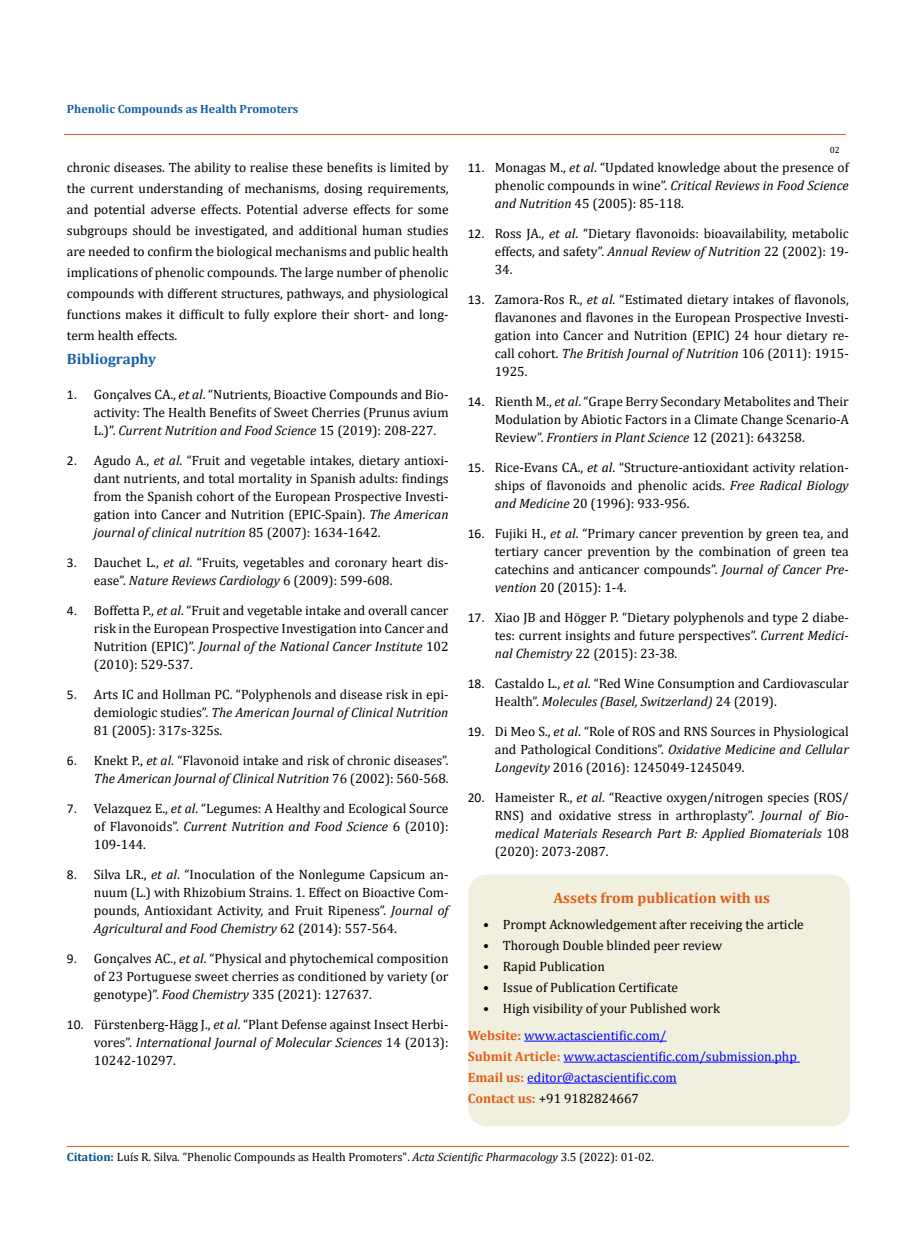
<style>
.page{position:relative;width:917px;height:1242px;background:#fff}
.page>*{position:absolute;margin:0;border:0;box-sizing:border-box;transform-origin:0 0}
.t1{font:700 15px "Cambria";color:#e05d1a}
.t2{font:700 15px "Cambria";color:#1560a6}
.t3{font:13.5px/18px "Cambria";color:#000;text-align:justify}
.t4{font:13.5px/21px "Cambria";color:#00f}
.t5{font:12px "Cambria";color:#000}
.t6{font:700 12px "Cambria";color:#1560a6}
.t7{font:9px "Cambria";color:#000}
.s1{font-family:"Calibri"}
.s2{font-style:italic}
.s3{font-weight:700;color:#e05d1a}
.s4{color:#000}
.s5{font-weight:700;color:#035089}
</style>
<div class="page">
<div style="left:469px;top:875px;width:380px;height:251px;background:#f1f0de;border-radius:18px"></div>
<div style="left:468px;top:875px;width:382px;height:252px;border:2px solid #f1f0de;border-radius:18px"></div>
<hr style="left:524px;top:1041px;width:142px;height:1px;background:#00f">
<hr style="left:563px;top:1062px;width:236px;height:1px;background:#00f">
<hr style="left:527px;top:1083px;width:150px;height:1px;background:#00f">
<hr style="left:64px;top:135px;width:781px;height:1px;background:#e05d1a">
<hr style="left:67px;top:1146px;width:781px;height:1px;background:#e05d1a">
<p class="t6" style="left:67px;top:100px;width:233px">Phenolic Compounds as Health Promoters</p>
<p class="t3" style="left:67px;top:157px;width:383px;line-height:21px">chronic diseases. The ability to realise these benefits is limited by the current understanding of mechanisms, dosing requirements, and potential adverse effects. Potential adverse effects for some subgroups should be investigated, and additional human studies are needed to confirm the biological mechanisms and public health implications of phenolic compounds. The large number of phenolic compounds with different structures, pathways, and physiological functions makes it difficult to fully explore their short- and long&shy;term health effects.</p>
<p class="t2" style="left:67px;top:348px;width:91px">Bibliography</p>
<p class="t3" style="left:94px;top:385px;width:356px;text-indent:-27px"><span class="s1">1.</span> Gonçalves CA., <span class="s2">et al</span>. “Nutrients, Bioactive Compounds and Bio&shy;activity: The Health Benefits of Sweet Cherries (Prunus avium L.)”. <span class="s2">Current Nutrition and Food Science</span> 15 (2019): 208-227.</p>
<p class="t3" style="left:94px;top:451px;width:356px;text-indent:-27px"><span class="s1">2.</span> Agudo A., <span class="s2">et al</span>. “Fruit and vegetable intakes, dietary antioxi&shy;dant nutrients, and total mortality in Spanish adults: findings from the Spanish cohort of the European Prospective Investi&shy;gation into Cancer and Nutrition (EPIC-Spain). <span class="s2">The American journal of clinical nutrition</span> 85 (2007): 1634-1642.</p>
<p class="t3" style="left:94px;top:553px;width:356px;text-indent:-27px"><span class="s1">3.</span> Dauchet L., <span class="s2">et al</span>. “Fruits, vegetables and coronary heart dis&shy;ease”. <span class="s2">Nature Reviews Cardiology</span> 6 (2009): 599-608.</p>
<p class="t3" style="left:94px;top:601px;width:356px;text-indent:-27px"><span class="s1">4.</span> Boffetta P., <span class="s2">et al</span>. “Fruit and vegetable intake and overall cancer risk in the European Prospective Investigation into Cancer and Nutrition (EPIC)”. <span class="s2">Journal of the National Cancer Institute</span> 102 (2010): 529-537.</p>
<p class="t3" style="left:94px;top:685px;width:356px;text-indent:-27px"><span class="s1">5.</span> Arts IC and Hollman PC. “Polyphenols and disease risk in epi&shy;demiologic studies”. <span class="s2">The American Journal of Clinical Nutrition </span>81 (2005): 317s-325s.</p>
<p class="t3" style="left:67px;top:751px;width:383px;text-align:right"><span class="s1">6.</span> Knekt P., <span class="s2">et al</span>. “Flavonoid intake and risk of chronic diseases”.<br><span class="s2">The American Journal of Clinical Nutrition</span> 76 (2002): 560-568.</p>
<p class="t3" style="left:94px;top:799px;width:356px;text-indent:-27px"><span class="s1">7.</span> Velazquez E., <span class="s2">et al</span>. “Legumes: A Healthy and Ecological Source of Flavonoids”. <span class="s2">Current Nutrition and Food Science</span> 6 (2010):<br>109-144.</p>
<p class="t3" style="left:94px;top:865px;width:356px;text-indent:-27px"><span class="s1">8.</span> Silva LR., <span class="s2">et al</span>. “Inoculation of the Nonlegume Capsicum an&shy;nuum (L.) with Rhizobium Strains. 1. Effect on Bioactive Com&shy;pounds, Antioxidant Activity, and Fruit Ripeness”. <span class="s2">Journal of Agricultural and Food Chemistry</span> 62 (2014): 557-564.</p>
<p class="t3" style="left:94px;top:949px;width:356px;text-indent:-27px"><span class="s1">9.</span> Gonçalves AC., <span class="s2">et al</span>. “Physical and phytochemical composition of 23 Portuguese sweet cherries as conditioned by variety (or genotype)”. <span class="s2">Food Chemistry</span> 335 (2021): 127637.</p>
<p class="t3" style="left:94px;top:1015px;width:356px;text-indent:-27px"><span class="s1">10.</span> Fürstenberg-Hägg J., <span class="s2">et al</span>. “Plant Defense against Insect Herbi&shy;vores”. <span class="s2">International Journal of Molecular Sciences</span> 14 (2013):<br>10242-10297.</p>
<p class="t7" style="left:829px;top:145px;width:11px">02</p>
<p class="t3" style="left:495px;top:159px;width:355px;text-indent:-27px"><span class="s1">11.</span> Monagas M., <span class="s2">et al</span>. “Updated knowledge about the presence of phenolic compounds in wine”. <span class="s2">Critical Reviews in Food Science and Nutrition</span> 45 (2005): 85-118.</p>
<p class="t3" style="left:495px;top:225px;width:355px;text-indent:-27px"><span class="s1">12.</span> Ross JA., <span class="s2">et al</span>. “Dietary flavonoids: bioavailability, metabolic effects, and safety”. <span class="s2">Annual Review of Nutrition</span> 22 (2002): 19- 34.</p>
<p class="t3" style="left:495px;top:291px;width:355px;text-indent:-27px"><span class="s1">13.</span> Zamora-Ros R., <span class="s2">et al</span>. “Estimated dietary intakes of flavonols, flavanones and flavones in the European Prospective Investi&shy;gation into Cancer and Nutrition (EPIC) 24 hour dietary re&shy;call cohort. <span class="s2">The British Journal of Nutrition</span> 106 (2011): 1915- 1925.</p>
<p class="t3" style="left:495px;top:393px;width:355px;text-indent:-27px"><span class="s1">14.</span> Rienth M., <span class="s2">et al</span>. “Grape Berry Secondary Metabolites and Their Modulation by Abiotic Factors in a Climate Change Scenario-A Review”. <span class="s2">Frontiers in Plant Science</span> 12 (2021): 643258.</p>
<p class="t3" style="left:495px;top:459px;width:355px;text-indent:-27px"><span class="s1">15.</span> Rice-Evans CA., <span class="s2">et al</span>. “Structure-antioxidant activity relation&shy;ships of flavonoids and phenolic acids. <span class="s2">Free Radical Biology and Medicine</span> 20 (1996): 933-956.</p>
<p class="t3" style="left:495px;top:525px;width:355px;text-indent:-27px"><span class="s1">16.</span> Fujiki H., <span class="s2">et al</span>. “Primary cancer prevention by green tea, and tertiary cancer prevention by the combination of green tea catechins and anticancer compounds”. <span class="s2">Journal of Cancer Pre&shy;vention</span> 20 (2015): 1-4.</p>
<p class="t3" style="left:495px;top:609px;width:355px;text-indent:-27px"><span class="s1">17.</span> Xiao JB and Högger P. “Dietary polyphenols and type 2 diabe&shy;tes: current insights and future perspectives”. <span class="s2">Current Medici&shy;nal Chemistry</span> 22 (2015): 23-38.</p>
<p class="t3" style="left:495px;top:675px;width:355px;text-indent:-27px"><span class="s1">18.</span> Castaldo L., <span class="s2">et al</span>. “Red Wine Consumption and Cardiovascular<br>Health”. <span class="s2">Molecules (Basel, Switzerland)</span> 24 (2019).</p>
<p class="t3" style="left:495px;top:723px;width:355px;text-indent:-27px"><span class="s1">19.</span> Di Meo S., <span class="s2">et al</span>. “Role of ROS and RNS Sources in Physiological and Pathological Conditions”. <span class="s2">Oxidative Medicine and Cellular Longevity</span> 2016 (2016): 1245049-1245049.</p>
<p class="t3" style="left:495px;top:788px;width:355px;text-indent:-27px"><span class="s1">20.</span> Hameister R., <span class="s2">et al</span>. “Reactive oxygen/nitrogen species (ROS/ RNS) and oxidative stress in arthroplasty”. <span class="s2">Journal of Bio&shy;medical Materials Research Part B: Applied Biomaterials</span> 108 (2020): 2073-2087.</p>
<p class="t1" style="left:553px;top:888px;width:218px">Assets from publication with us</p>
<p class="t3" style="left:483px;top:915px;width:322px">• Prompt Acknowledgement after receiving the article</p>
<p class="t3" style="left:483px;top:937px;width:240px">• Thorough Double blinded peer review</p>
<p class="t3" style="left:483px;top:958px;width:123px">• Rapid Publication</p>
<p class="t3" style="left:483px;top:979px;width:196px">• Issue of Publication Certificate</p>
<p class="t3" style="left:483px;top:1000px;width:238px">• High visibility of your Published work</p>
<p class="t4" style="left:468px;top:1025px;width:330px"><span class="s3">Website:</span> www.actascientific.com/<br><span class="s3">Submit Article:</span> www.actascientific.com/submission.php <span class="s3">Email us:</span> editor@actascientific.com<br><span class="s3">Contact us:</span> <span class="s4">+91 9182824667</span></p>
<p class="t5" style="left:67px;top:1150px;width:588px"><span class="s5">Citation:</span> Luís R. Silva<span class="s2">.</span> “Phenolic Compounds as Health Promoters". <span class="s2">Acta Scientific Pharmacology</span> 3.5 (2022): 01-02.</p>
</div>
